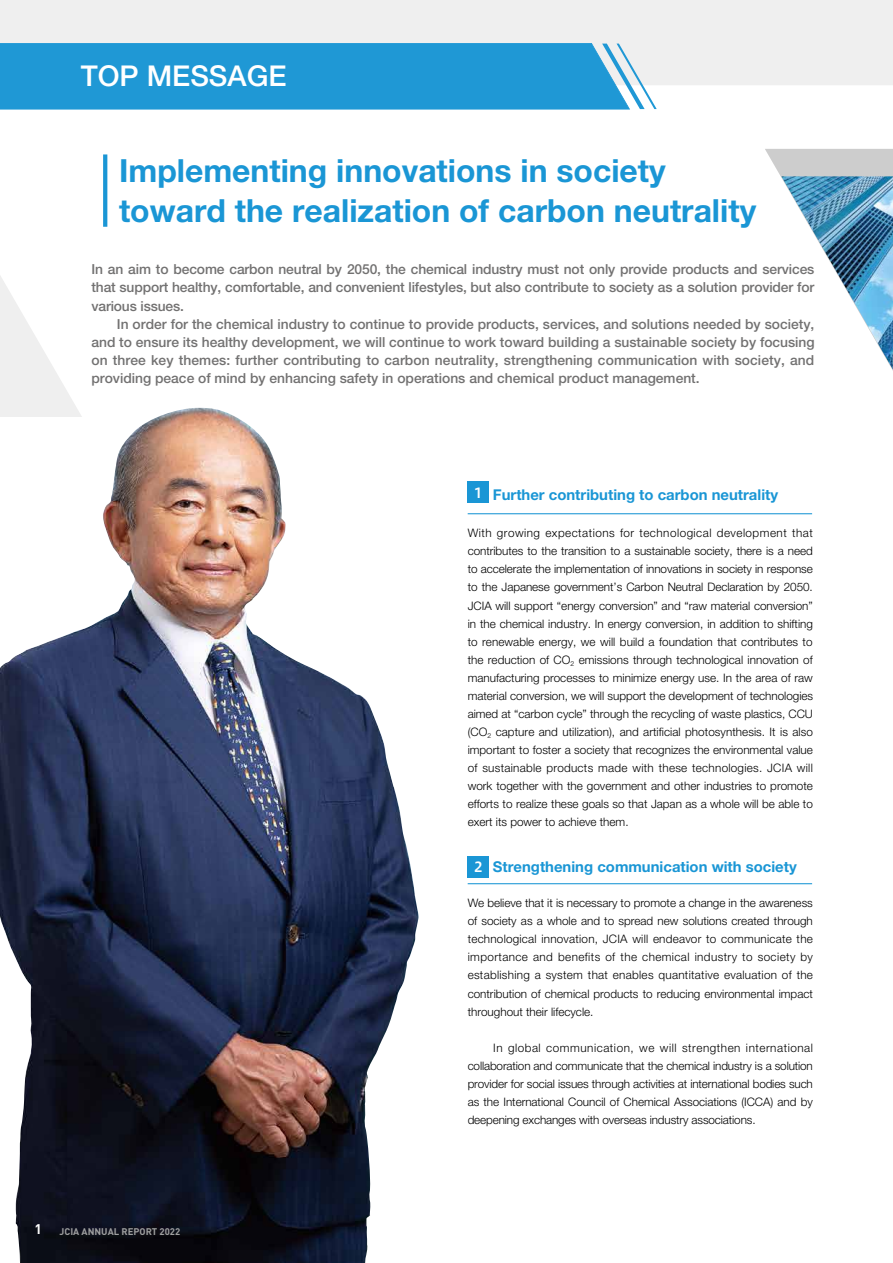
<style>
.page{position:relative;width:893px;height:1263px;background:#fff}
.page>*{position:absolute;margin:0;border:0;box-sizing:border-box;transform-origin:0 0}
.t1{font:700 31.95px/40.3px "Helvetica Neue LT Pro";color:#1a96d5}
.t2{font:500 28.65px "Helvetica Neue LT Std";color:#fff}
.t3{font:700 14.85px "Helvetica Neue LT Pro";color:#1a96d5}
.t4{font:500 13.8px/18.1px "Helvetica Neue LT Std";letter-spacing:-.005em;color:#727171;text-align:justify}
.t5{font:700 13.8px "DIN Pro";color:#fff}
.t6{font:300 11.7px/18px "Helvetica Neue LT Std";color:#000;text-align:justify}
.t7{font:700 9.6px "DIN Pro";color:#9fa0a0}
.s1{font-family:"Hiragino UD Sans F Std W6";font-weight:400;font-size:13.8px;color:#fff}
</style>
<div class="page">
<div style="left:0;top:0;width:893px;height:417px;background:#efefef"></div>
<div style="left:0;top:85px;width:893px;height:430px;background:#fff"></div>
<svg style="left:765px;top:149px;width:128px;height:268px"></svg>
<img style="left:781px;top:176px;width:112px;height:194px">
<hr style="left:468px;top:513px;width:344px;height:1px;background:#1a96d5">
<div style="left:468px;top:482px;width:21px;height:21px;background:#1a96d5"></div>
<hr style="left:468px;top:883px;width:344px;height:1px;background:#1a96d5">
<div style="left:468px;top:856px;width:21px;height:21px;background:#1a96d5"></div>
<svg style="left:0;top:43px;width:658px;height:68px;background:#309fd7"></svg>
<svg style="left:103px;top:154px;width:4px;height:73px"></svg>
<img style="left:0;top:408px;width:419px;height:855px">
<h2 class="t2" style="left:81px;top:59px;width:207px">TOP MESSAGE</h2>
<h1 class="t1" style="left:119px;top:150px;width:639px">Implementing innovations in society toward the realization of carbon neutrality</h1>
<p class="t4" style="left:91px;top:260px;width:724px">In an aim to become carbon neutral by 2050, the chemical industry must not only provide products and services that support healthy, comfortable, and convenient lifestyles, but also contribute to society as a solution provider for various issues.</p>
<p class="t4" style="left:91px;top:314px;width:725px;text-indent:26px">In order for the chemical industry to continue to provide products, services, and solutions needed by society, and to ensure its healthy development, we will continue to work toward building a sustainable society by focusing on three key themes: further contributing to carbon neutrality, strengthening communication with society, and providing peace of mind by enhancing safety in operations and chemical product management.</p>
<p class="t5" style="left:35px;top:1218px;width:9px">1</p>
<p class="t7" style="left:60px;top:1223px;width:122px">JCIA ANNUAL REPORT 2022</p>
<p class="t3" style="left:474px;top:485px;width:306px"><span class="s1">1</span> Further contributing to carbon neutrality</p>
<p class="t6" style="left:468px;top:524px;width:347px">With growing expectations for technological development that contributes to the transition to a sustainable society, there is a need to accelerate the implementation of innovations in society in response to the Japanese government’s Carbon Neutral Declaration by 2050.<br>JCIA will support “energy conversion” and “raw material conversion” in the chemical industry. In energy conversion, in addition to shifting to renewable energy, we will build a foundation that contributes to the reduction of CO<sub>2</sub> emissions through technological innovation of manufacturing processes to minimize energy use. In the area of raw material conversion, we will support the development of technologies aimed at “carbon cycle” through the recycling of waste plastics, CCU (CO<sub>2</sub> capture and utilization), and artificial photosynthesis. It is also important to foster a society that recognizes the environmental value of sustainable products made with these technologies. JCIA will work together with the government and other industries to promote efforts to realize these goals so that Japan as a whole will be able to exert its power to achieve them.</p>
<p class="t3" style="left:474px;top:857px;width:324px"><span class="s1">2</span> Strengthening communication with society</p>
<p class="t6" style="left:468px;top:894px;width:347px">We believe that it is necessary to promote a change in the awareness of society as a whole and to spread new solutions created through technological innovation, JCIA will endeavor to communicate the importance and benefits of the chemical industry to society by establishing a system that enables quantitative evaluation of the contribution of chemical products to reducing environmental impact throughout their lifecycle.</p>
<p class="t6" style="left:468px;top:1038px;width:347px;text-indent:26px">In global communication, we will strengthen international collaboration and communicate that the chemical industry is a solution provider for social issues through activities at international bodies such as the International Council of Chemical Associations (ICCA) and by deepening exchanges with overseas industry associations.</p>
</div>
